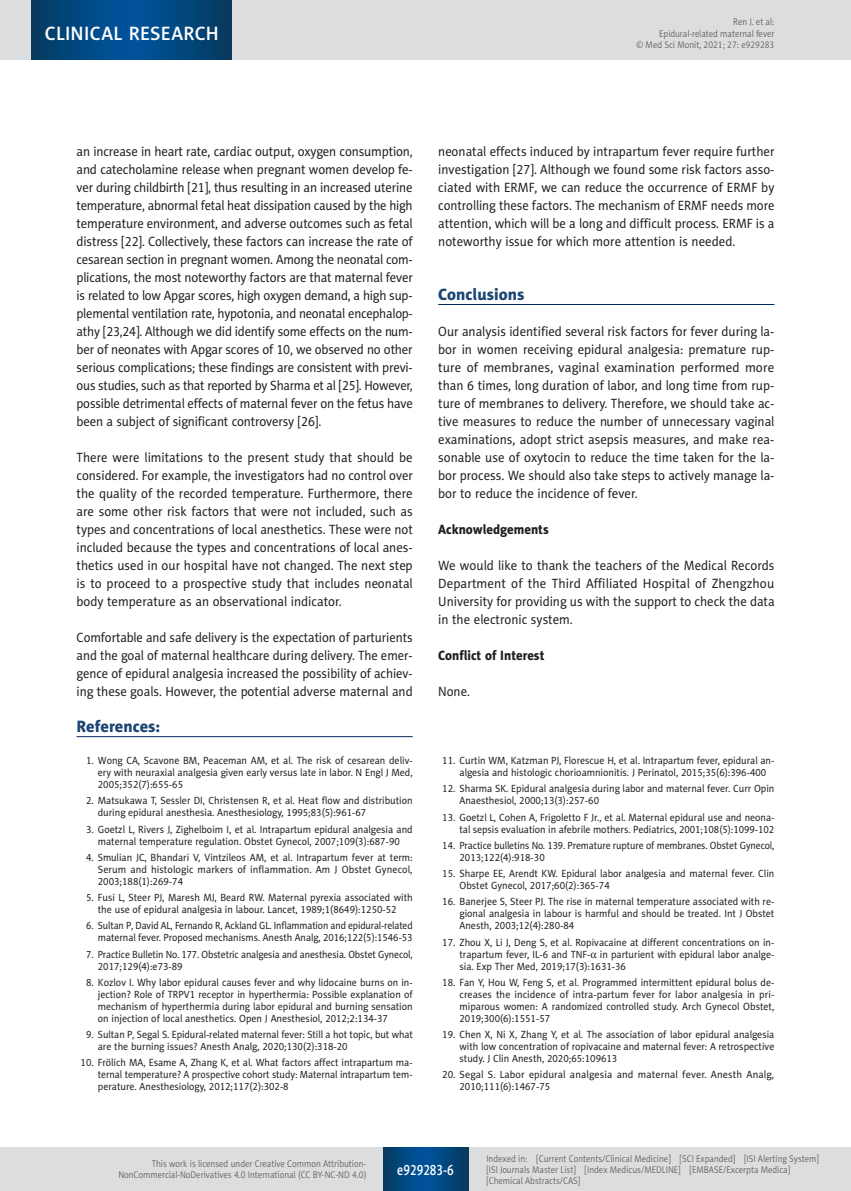
<style>
.page{position:relative;width:851px;height:1191px;background:#fff}
.page>*{position:absolute;margin:0;border:0;box-sizing:border-box;transform-origin:0 0}
.t1{font:19.5px "Naomi Sans EFN Medium";letter-spacing:.015em;color:#fff}
.MSM_Headline_1{font:16.5px "Naomi Sans EFN Heavy";color:#1a4574}
.MSM_Referencje_Tytul{font:16.5px "Naomi Sans EFN Heavy";color:#1a4574}
.t2{font:15px "Naomi Sans EFN Medium";color:#fff;scale:.8 1}
.MSM_Body{font:13.5px/18px "Naomi Sans EFN";color:#231f20;text-align:justify;scale:.95 1}
.MSM_Body-2{font:13.5px/18px "Naomi Sans EFN";color:#231f20;text-align:justify;scale:.94 1}
.MSM_Headline_2{font:13.5px "Naomi Sans EFN Heavy";color:#231f20;scale:.95 1}
.MSM_Referencje_punkt{font:10.5px/12px "Naomi Sans EFN";color:#231f20;text-align:justify;scale:.95 1}
.MSM_Referencje_punkt-2{font:10.5px/12px "Naomi Sans EFN";color:#231f20;scale:.93 1}
.MSM_Referencje_punkt-3{font:10.5px/12px "Naomi Sans EFN";color:#231f20;text-align:right;scale:.92 1}
.MSM_Referencje_punkt-4{font:10.5px/12px "Naomi Sans EFN";color:#231f20;scale:.94 1}
.MSM_Referencje_punkt-5{font:10.5px/12px "Naomi Sans EFN";color:#231f20}
.t3{font:9.75px/11.2px "Naomi Sans EFN Light";color:#57585a;text-align:right;scale:.9 1}
.s1{font-family:"Standard Sym L"}
</style>
<div class="page">
<hr style="left:438px;top:304px;width:336px;height:1px;background:#00295c">
<hr style="left:77px;top:736px;width:335px;height:1px;background:#00295c">
<div style="left:0;top:1148px;width:850px;height:43px;background:#dcdddf"></div>
<svg style="left:383px;top:1147px;width:85px;height:43px;background:#02477e"></svg>
<div style="left:0;top:0;width:850px;height:60px;background:#dcdddf"></div>
<hr style="left:850px;top:0;width:1px;height:60px;background:#dcdddf">
<svg style="left:32px;top:0;width:200px;height:60px;background:#02477e"></svg>
<h1 class="t1" style="left:45px;top:22px;width:175px">CLINICAL RESEARCH</h1>
<p class="t3" style="left:636px;top:16px;width:154px">Ren J. et al:<br>Epidural-related maternal fever<br>© Med Sci Monit, 2021; 27: e929283</p>
<p class="MSM_Body" style="left:77px;top:142px;width:355px">an increase in heart rate, cardiac output, oxygen consumption, and catecholamine release when pregnant women develop fe&shy;ver during childbirth [21], thus resulting in an increased uterine temperature, abnormal fetal heat dissipation caused by the high temperature environment, and adverse outcomes such as fetal distress [22]. Collectively, these factors can increase the rate of cesarean section in pregnant women. Among the neonatal com&shy;plications, the most noteworthy factors are that maternal fever is related to low Apgar scores, high oxygen demand, a high sup&shy;plemental ventilation rate, hypotonia, and neonatal encephalop&shy;athy [23,24]. Although we did identify some effects on the num&shy;ber of neonates with Apgar scores of 10, we observed no other serious complications; these findings are consistent with previ&shy;ous studies, such as that reported by Sharma et al [25]. However, possible detrimental effects of maternal fever on the fetus have been a subject of significant controversy [26].</p>
<p class="MSM_Body" style="left:77px;top:448px;width:355px">There were limitations to the present study that should be considered. For example, the investigators had no control over the quality of the recorded temperature. Furthermore, there are some other risk factors that were not included, such as types and concentrations of local anesthetics. These were not included because the types and concentrations of local anes&shy;thetics used in our hospital have not changed. The next step is to proceed to a prospective study that includes neonatal body temperature as an observational indicator.</p>
<p class="MSM_Body-2" style="left:77px;top:628px;width:359px">Comfortable and safe delivery is the expectation of parturients and the goal of maternal healthcare during delivery. The emer&shy;gence of epidural analgesia increased the possibility of achiev&shy;ing these goals. However, the potential adverse maternal and</p>
<p class="MSM_Referencje_Tytul" style="left:77px;top:716px;width:85px">References:</p>
<p class="MSM_Referencje_punkt" style="left:98px;top:754px;width:333px;text-indent:-12px">1. Wong CA, Scavone BM, Peaceman AM, et al. The risk of cesarean deliv&shy;ery with neuraxial analgesia given early versus late in labor. N Engl J Med, 2005;352(7):655-65</p>
<p class="MSM_Referencje_punkt" style="left:98px;top:795px;width:333px;text-indent:-12px">2. Matsukawa T, Sessler DI, Christensen R, et al. Heat flow and distribution during epidural anesthesia. Anesthesiology, 1995;83(5):961-67</p>
<p class="MSM_Referencje_punkt" style="left:86px;top:823px;width:345px;text-align:center">3. Goetzl L, Rivers J, Zighelboim I, et al. Intrapartum epidural analgesia and maternal temperature regulation. Obstet Gynecol, 2007;109(3):687-90</p>
<p class="MSM_Referencje_punkt" style="left:98px;top:851px;width:333px;text-indent:-12px">4. Smulian JC, Bhandari V, Vintzileos AM, et al. Intrapartum fever at term:<br>Serum and histologic markers of inflammation. Am J Obstet Gynecol, 2003;188(1):269-74</p>
<p class="MSM_Referencje_punkt" style="left:86px;top:891px;width:345px;text-align:center">5. Fusi L, Steer PJ, Maresh MJ, Beard RW. Maternal pyrexia associated with the use of epidural analgesia in labour. Lancet, 1989;1(8649):1250-52</p>
<p class="MSM_Referencje_punkt-3" style="left:86px;top:920px;width:356px">6. Sultan P, David AL, Fernando R, Ackland GL. Inflammation and epidural-related maternal fever. Proposed mechanisms. Anesth Analg, 2016;122(5):1546-53</p>
<p class="MSM_Referencje_punkt-2" style="left:98px;top:948px;width:340px;text-indent:-12px">7. Practice Bulletin No. 177. Obstetric analgesia and anesthesia. Obstet Gynecol,<br>2017;129(4):e73-89</p>
<p class="MSM_Referencje_punkt" style="left:98px;top:976px;width:333px;text-indent:-12px">8. Kozlov I. Why labor epidural causes fever and why lidocaine burns on in&shy;jection? Role of TRPV1 receptor in hyperthermia: Possible explanation of mechanism of hyperthermia during labor epidural and burning sensation on injection of local anesthetics. Open J Anesthesiol, 2012;2:134-37</p>
<p class="MSM_Referencje_punkt-4" style="left:98px;top:1028px;width:336px;text-indent:-12px">9. Sultan P, Segal S. Epidural-related maternal fever: Still a hot topic, but what are the burning issues? Anesth Analg, 2020;130(2):318-20</p>
<p class="MSM_Referencje_punkt" style="left:98px;top:1057px;width:333px;text-indent:-17px">10. Frölich MA, Esame A, Zhang K, et al. What factors affect intrapartum ma&shy;ternal temperature? A prospective cohort study: Maternal intrapartum tem&shy;perature. Anesthesiology, 2012;117(2):302-8</p>
<p class="MSM_Body" style="left:438px;top:142px;width:355px">neonatal effects induced by intrapartum fever require further investigation [27]. Although we found some risk factors asso&shy;ciated with ERMF, we can reduce the occurrence of ERMF by controlling these factors. The mechanism of ERMF needs more attention, which will be a long and difficult process. ERMF is a noteworthy issue for which more attention is needed.</p>
<p class="MSM_Headline_1" style="left:438px;top:284px;width:88px">Conclusions</p>
<p class="MSM_Body" style="left:438px;top:322px;width:355px">Our analysis identified several risk factors for fever during la&shy;bor in women receiving epidural analgesia: premature rup&shy;ture of membranes, vaginal examination performed more than 6 times, long duration of labor, and long time from rup&shy;ture of membranes to delivery. Therefore, we should take ac&shy;tive measures to reduce the number of unnecessary vaginal examinations, adopt strict asepsis measures, and make rea&shy;sonable use of oxytocin to reduce the time taken for the la&shy;bor process. We should also take steps to actively manage la&shy;bor to reduce the incidence of fever.</p>
<p class="MSM_Headline_2" style="left:438px;top:521px;width:118px">Acknowledgements</p>
<p class="MSM_Body" style="left:438px;top:556px;width:355px">We would like to thank the teachers of the Medical Records Department of the Third Affiliated Hospital of Zhengzhou University for providing us with the support to check the data in the electronic system.</p>
<p class="MSM_Headline_2" style="left:438px;top:647px;width:113px">Conflict of Interest</p>
<p class="MSM_Body" style="left:438px;top:682px;width:35px">None.</p>
<p class="MSM_Referencje_punkt" style="left:459px;top:754px;width:333px;text-indent:-17px">11. Curtin WM, Katzman PJ, Florescue H, et al. Intrapartum fever, epidural an&shy;algesia and histologic chorioamnionitis. J Perinatol, 2015;35(6):396-400</p>
<p class="MSM_Referencje_punkt" style="left:459px;top:783px;width:333px;text-indent:-17px">12. Sharma SK. Epidural analgesia during labor and maternal fever. Curr Opin<br>Anaesthesiol, 2000;13(3):257-60</p>
<p class="MSM_Referencje_punkt" style="left:442px;top:811px;width:351px;text-align:right">13. Goetzl L, Cohen A, Frigoletto F Jr., et al. Maternal epidural use and neona&shy;tal sepsis evaluation in afebrile mothers. Pediatrics, 2001;108(5):1099-102</p>
<p class="MSM_Referencje_punkt-2" style="left:459px;top:839px;width:340px;text-indent:-17px">14. Practice bulletins No. 139. Premature rupture of membranes. Obstet Gynecol,<br>2013;122(4):918-30</p>
<p class="MSM_Referencje_punkt" style="left:459px;top:867px;width:333px;text-indent:-17px">15. Sharpe EE, Arendt KW. Epidural labor analgesia and maternal fever. Clin<br>Obstet Gynecol, 2017;60(2):365-74</p>
<p class="MSM_Referencje_punkt" style="left:459px;top:896px;width:333px;text-indent:-17px">16. Banerjee S, Steer PJ. The rise in maternal temperature associated with re&shy;gional analgesia in labour is harmful and should be treated. Int J Obstet Anesth, 2003;12(4):280-84</p>
<p class="MSM_Referencje_punkt" style="left:459px;top:936px;width:333px;text-indent:-17px">17. Zhou X, Li J, Deng S, et al. Ropivacaine at different concentrations on in&shy;trapartum fever, IL-6 and TNF-<span class="s1">a</span> in parturient with epidural labor analge&shy;sia. Exp Ther Med, 2019;17(3):1631-36</p>
<p class="MSM_Referencje_punkt" style="left:459px;top:976px;width:333px;text-indent:-17px">18. Fan Y, Hou W, Feng S, et al. Programmed intermittent epidural bolus de&shy;creases the incidence of intra-partum fever for labor analgesia in pri&shy;miparous women: A randomized controlled study. Arch Gynecol Obstet, 2019;300(6):1551-57</p>
<p class="MSM_Referencje_punkt" style="left:459px;top:1028px;width:333px;text-indent:-17px">19. Chen X, Ni X, Zhang Y, et al. The association of labor epidural analgesia with low concentration of ropivacaine and maternal fever: A retrospective study. J Clin Anesth, 2020;65:109613</p>
<p class="MSM_Referencje_punkt-5" style="left:459px;top:1069px;width:316px;text-indent:-17px">20. Segal S. Labor epidural analgesia and maternal fever. Anesth Analg,<br>2010;111(6):1467-75</p>
<p class="t3" style="left:118px;top:1158px;width:277px">This work is licensed under Creative Common Attribution-<br>NonCommercial-NoDerivatives 4.0 International (CC BY-NC-ND 4.0)</p>
<p class="t2" style="left:397px;top:1160px;width:72px">e929283-6</p>
<p class="t3" style="left:486px;top:1152px;width:371px;text-align:left">Indexed in: [Current Contents/Clinical Medicine] [SCI Expanded] [ISI Alerting System] [ISI Journals Master List] [Index Medicus/MEDLINE] [EMBASE/Excerpta Medica] [Chemical Abstracts/CAS]</p>
</div>
